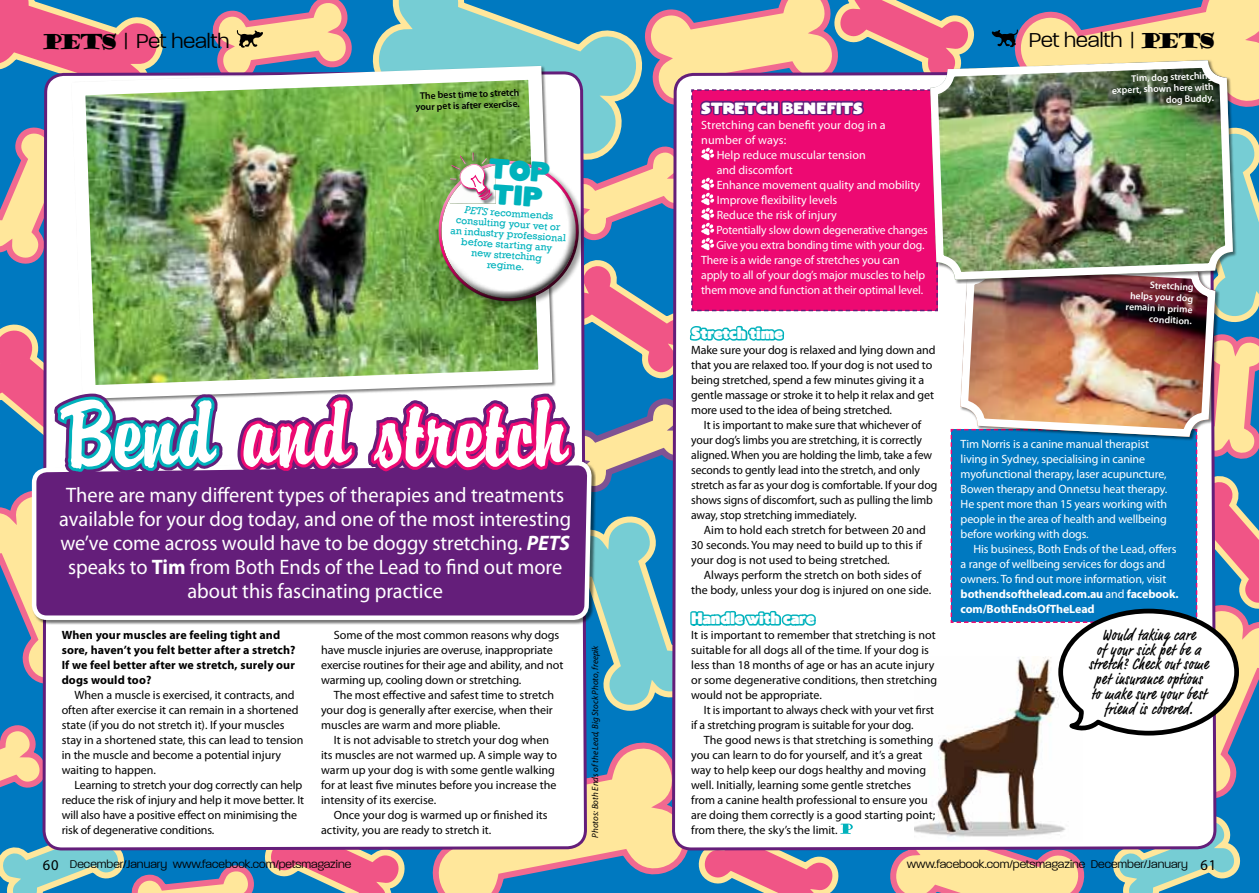
<style>
.page{position:relative;width:1259px;height:893px;background:#fff}
.page>*{position:absolute;margin:0;border:0;box-sizing:border-box;transform-origin:0 0}
.t1{font:100.95px "Brody D";color:#fff}
.t2{font:31.5px/25.2px "AI Oz Poster";color:#00b2bc}
.t3{font:300 27px "Paralucent";color:#000}
.t4{font:21px/24px "Myriad Pro";color:#fff;text-align:center}
.t5{font:18px "AI Oz Poster";color:#fff}
.t6{font:500 condensed 15.9px/14.9px "Market OT";letter-spacing:.04em;color:#000;text-align:center}
.t7{font:300 15px "Paralucent";color:#000}
.t8{font:15px "Myriad Pro";color:#000}
.t9{font:12px/15px "Myriad Pro";letter-spacing:-.005em;color:#000}
.t10{font:12px/15px "Myriad Pro";letter-spacing:-.01em;color:#fff}
.t11{font:700 12px/15px "Myriad Pro";letter-spacing:.01em;color:#000}
.t12{font:12px "Myriad Pro";letter-spacing:.01em;color:#fff}
.t13{font:10.5px/10.5px "Rockwell";color:#00b2bc;text-align:center}
.t14{font:600 9.75px/11.2px "Myriad Pro";color:#fff;text-align:right}
.t15{font:600 9.75px/11.2px "Myriad Pro";color:#000;text-align:center}
.t16{font:italic 9px "Myriad Pro";color:#000}
.s1{font-family:"Bills Fat Freddy Caps";font-weight:400;font-size:19.5px}
.s2{font-style:italic}
.s3{font-weight:700;font-style:italic}
.s4{font-weight:700}
</style>
<div class="page">
<img style="left:0;top:0;width:1259px;height:893px">
<h3 class="t3" style="left:43px;top:26px;width:188px"><span class="s1">PETS</span> | Pet health</h3>
<p class="t15" style="left:415px;top:90px;width:106px;rotate:-2deg">The best time to stretch your pet is after exercise.</p>
<h2 class="t2" style="left:490px;top:155px;width:62px;rotate:4deg">TOP<br>TI P</h2>
<p class="t13" style="left:452px;top:204px;width:118px;rotate:4deg"><span class="s2">PETS</span> recommends consulting your vet or an industry professional before starting any<br>new stretching<br>regime.</p>
<h1 class="t1" style="left:64px;top:378px;width:505px">Bend and stretch</h1>
<p class="t4" style="left:59px;top:483px;width:513px">There are many different types of therapies and treatments available for your dog today, and one of the most interesting we’ve come across would have to be doggy stretching. <span class="s3">PETS </span>speaks to <span class="s4">Tim</span> from Both Ends of the Lead to find out more about this fascinating practice</p>
<p class="t11" style="left:62px;top:627px;width:235px">When your muscles are feeling tight and sore, haven’t you felt better after a stretch?<br>If we feel better after we stretch, surely our dogs would too?</p>
<p class="t9" style="left:62px;top:687px;width:243px;text-indent:13px">When a muscle is exercised, it contracts, and often after exercise it can remain in a shortened state (if you do not stretch it). If your muscles stay in a shortened state, this can lead to tension in the muscle and become a potential injury waiting to happen.</p>
<p class="t9" style="left:62px;top:777px;width:244px;text-indent:13px">Learning to stretch your dog correctly can help reduce the risk of injury and help it move better. It will also have a positive effect on minimising the risk of degenerative conditions.</p>
<p class="t9" style="left:321px;top:627px;width:244px;text-indent:13px">Some of the most common reasons why dogs have muscle injuries are overuse, inappropriate exercise routines for their age and ability, and not warming up, cooling down or stretching.</p>
<p class="t9" style="left:321px;top:687px;width:234px;text-align:justify;text-indent:13px">The most effective and safest time to stretch your dog is generally after exercise, when their muscles are warm and more pliable.</p>
<p class="t9" style="left:321px;top:732px;width:237px;text-indent:13px">It is not advisable to stretch your dog when its muscles are not warmed up. A simple way to warm up your dog is with some gentle walking for at least five minutes before you increase the intensity of its exercise.</p>
<p class="t9" style="left:321px;top:807px;width:228px;text-indent:13px">Once your dog is warmed up or finished its activity, you are ready to stretch it.</p>
<p class="t16" style="left:590px;top:838px;width:194px;rotate:-90deg">Photos: Both Ends of the Lead, Big Stock Photo, freepik</p>
<h3 class="t5" style="left:701px;top:98px;width:163px">Stretch benefits</h3>
<p class="t12" style="left:701px;top:117px;width:186px">Stretching can benefit your dog in a</p>
<p class="t12" style="left:701px;top:132px;width:87px">number of ways:</p>
<p class="t10" style="left:717px;top:147px;width:150px">Help reduce muscular tension</p>
<p class="t10" style="left:717px;top:162px;width:78px">and discomfort</p>
<p class="t10" style="left:717px;top:177px;width:205px">Enhance movement quality and mobility</p>
<p class="t10" style="left:717px;top:192px;width:122px">Improve flexibility levels</p>
<p class="t10" style="left:717px;top:207px;width:122px">Reduce the risk of injury</p>
<p class="t10" style="left:716px;top:222px;width:213px">Potentially slow down degenerative changes</p>
<p class="t10" style="left:716px;top:237px;width:210px">Give you extra bonding time with your dog.</p>
<p class="t10" style="left:701px;top:252px;width:200px">There is a wide range of stretches you can</p>
<p class="t10" style="left:701px;top:267px;width:225px">apply to all of your dog’s major muscles to help</p>
<p class="t10" style="left:701px;top:282px;width:223px">them move and function at their optimal level.</p>
<h3 class="t5" style="left:691px;top:323px;width:93px">Stretch time</h3>
<p class="t9" style="left:691px;top:342px;width:246px">Make sure your dog is relaxed and lying down and that you are relaxed too. If your dog is not used to being stretched, spend a few minutes giving it a gentle massage or stroke it to help it relax and get more used to the idea of being stretched.</p>
<p class="t9" style="left:691px;top:417px;width:248px;text-indent:13px">It is important to make sure that whichever of your dog’s limbs you are stretching, it is correctly aligned. When you are holding the limb, take a few seconds to gently lead into the stretch, and only stretch as far as your dog is comfortable. If your dog shows signs of discomfort, such as pulling the limb away, stop stretching immediately.</p>
<p class="t9" style="left:691px;top:522px;width:236px;text-indent:13px">Aim to hold each stretch for between 20 and<br>30 seconds. You may need to build up to this if your dog is not used to being stretched.</p>
<p class="t9" style="left:691px;top:567px;width:242px;text-align:center">Always perform the stretch on both sides of<br>the body, unless your dog is injured on one side.</p>
<h3 class="t5" style="left:691px;top:608px;width:125px">Handle with care</h3>
<p class="t9" style="left:691px;top:627px;width:248px">It is important to remember that stretching is not suitable for all dogs all of the time. If your dog is less than 18 months of age or has an acute injury or some degenerative conditions, then stretching would not be appropriate.</p>
<p class="t9" style="left:691px;top:702px;width:244px;text-indent:13px">It is important to always check with your vet first if a stretching program is suitable for your dog.</p>
<p class="t9" style="left:691px;top:732px;width:245px;text-indent:13px">The good news is that stretching is something you can learn to do for yourself, and it’s a great way to help keep our dogs healthy and moving well. Initially, learning some gentle stretches from a canine health professional to ensure you are doing them correctly is a good starting point; from there, the sky’s the limit.</p>
<h3 class="t3" style="left:1029px;top:26px;width:187px">Pet health | <span class="s1">PETS</span></h3>
<p class="t14" style="left:1111px;top:73px;width:103px;rotate:-2deg">Tim, dog stretching expert, shown here with dog Buddy.</p>
<p class="t14" style="left:1127px;top:278px;width:68px;rotate:3deg">Stretching helps your dog remain in prime condition.</p>
<p class="t10" style="left:960px;top:436px;width:208px">Tim Norris is a canine manual therapist living in Sydney, specialising in canine myofunctional therapy, laser acupuncture, Bowen therapy and Onnetsu heat therapy.<br>He spent more than 15 years working with people in the area of health and wellbeing before working with dogs.</p>
<p class="t10" style="left:960px;top:541px;width:219px;text-indent:13px">His business, Both Ends of the Lead, offers a range of wellbeing services for dogs and owners. To find out more information, visit <span class="s4">bothendsofthelead.com.au</span> and <span class="s4">facebook. com/BothEndsOfTheLead</span></p>
<h3 class="t6" style="left:1089px;top:628px;width:121px">Would taking care<br>of your sick pet be a stretch? Check out some pet insurance options to make sure your best friend is covered.</h3>
<p class="t7" style="left:70px;top:856px;width:283px">December/January www.facebook.com/petsmagazine</p>
<p class="t7" style="left:906px;top:856px;width:283px">www.facebook.com/petsmagazine December/January</p>
<p class="t8" style="left:43px;top:855px;width:17px">60</p>
<p class="t8" style="left:1200px;top:855px;width:17px">61</p>
</div>
